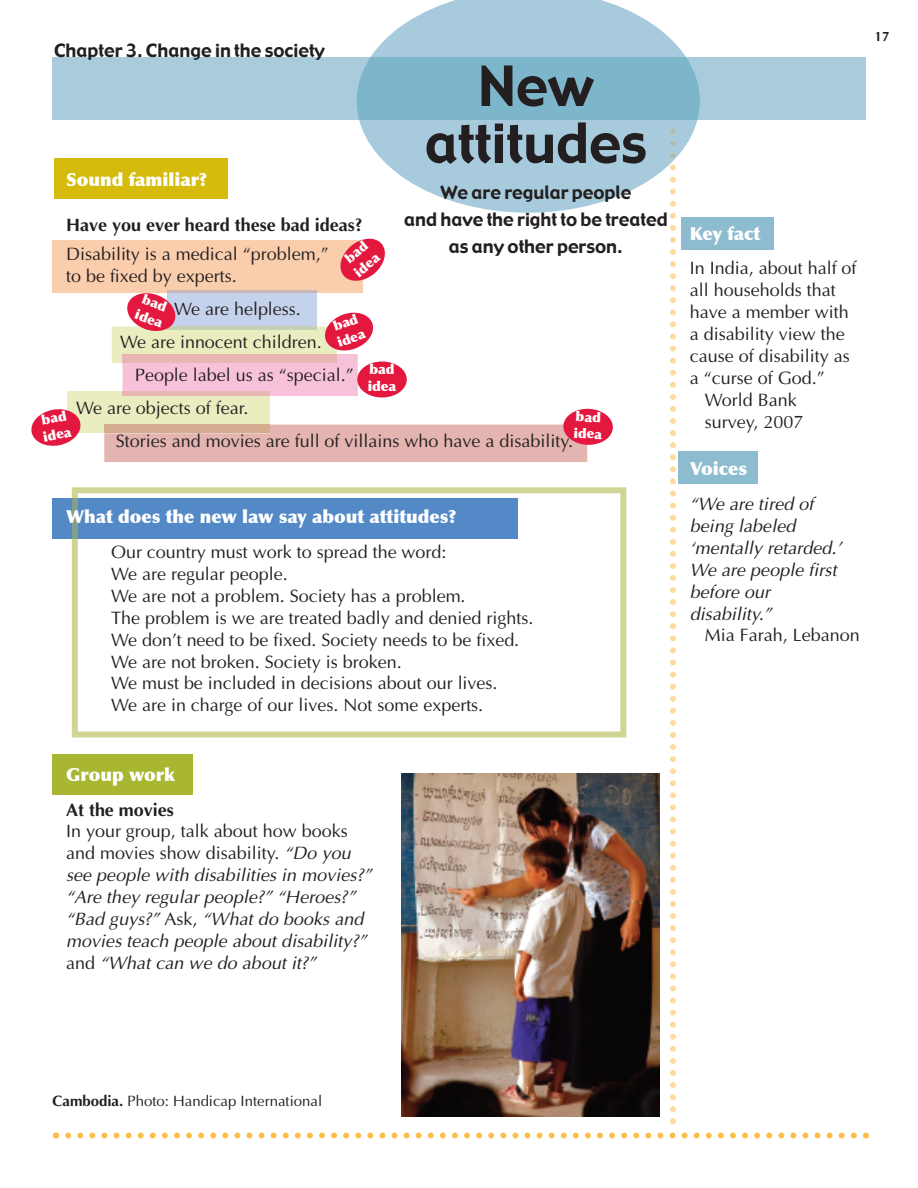
<style>
.page{position:relative;width:918px;height:1188px;background:#fff}
.page>*{position:absolute;margin:0;border:0;box-sizing:border-box;transform-origin:0 0}
.t1{font:54px/57px "Gadget";color:#231f20;text-align:center}
.t2{font:18px/21.9px "Optima";color:#231f20}
.t3{font:italic 18px/21.9px "Optima";letter-spacing:.005em;color:#231f20}
.t4{font:18px/27px "Gadget";color:#231f20;text-align:center}
.t5{font:900 18px "Optima";color:#fff}
.t6{font:700 18px "Optima";color:#231f20}
.t7{font:15px "Optima";color:#231f20}
.t8{font:900 13.5px/16.5px "Optima";color:#fff}
.t9{font:12px "Gadget";color:#231f20}
.s1{font-style:normal}
.s2{font-weight:700}
</style>
<div class="page">
<div style="left:52px;top:755px;width:141px;height:40px;background:#a9b632"></div>
<div style="left:52px;top:498px;width:466px;height:41px;background:#5389c7"></div>
<div style="left:54px;top:158px;width:174px;height:41px;background:#d5bc0c"></div>
<div style="left:678px;top:451px;width:80px;height:33px;background:#8dbcd0"></div>
<div style="left:53px;top:57px;width:813px;height:63px;background:#a8ccdc"></div>
<svg style="left:359px;top:0;width:338px;height:213px;fill:#a7cbdc"></svg>
<svg style="left:670px;top:128px;width:6px;height:996px"></svg>
<svg style="left:357px;top:27px;width:343px;height:93px;background:#8fbfd2"></svg>
<svg style="left:53px;top:1132px;width:816px;height:6px"></svg>
<div style="left:52px;top:240px;width:311px;height:52px;background:#facdad"></div>
<hr style="left:168px;top:290px;width:149px;height:2px;background:#c8b5b6">
<div style="left:68px;top:391px;width:202px;height:42px;background:#e9edbf"></div>
<div style="left:681px;top:217px;width:93px;height:33px;background:#8dbcd0"></div>
<svg style="left:72px;top:487px;width:554px;height:250px"></svg>
<div style="left:72px;top:498px;width:6px;height:41px;background:#849f88"></div>
<img style="left:401px;top:774px;width:259px;height:342px">
<svg style="left:340px;top:238px;width:45px;height:43px"></svg>
<svg style="left:112px;top:291px;width:264px;height:105px;background:#e7c1c5"></svg>
<div style="left:357px;top:362px;width:50px;height:36px;background:#e4183e;border-radius:50%"></div>
<svg style="left:31px;top:407px;width:50px;height:39px"></svg>
<svg style="left:104px;top:408px;width:509px;height:54px"></svg>
<p class="t4" style="left:54px;top:37px;width:273px">Chapter 3. Change in the society</p>
<h1 class="t1" style="left:425px;top:59px;width:224px">New attitudes</h1>
<p class="t4" style="left:404px;top:179px;width:265px">We are regular people<br>and have the right to be treated as any other person.</p>
<p class="t5" style="left:66px;top:169px;width:142px">Sound familiar?</p>
<p class="t6" style="left:66px;top:214px;width:298px">Have you ever heard these bad ideas?</p>
<p class="t2" style="left:66px;top:243px;width:264px">Disability is a medical “problem,” to be fixed by experts.</p>
<p class="t2" style="left:174px;top:297px;width:128px">We are helpless.</p>
<p class="t2" style="left:120px;top:330px;width:203px">We are innocent children.</p>
<p class="t2" style="left:135px;top:363px;width:220px">People label us as “special.”</p>
<p class="t2" style="left:76px;top:396px;width:174px">We are objects of fear.</p>
<p class="t2" style="left:116px;top:429px;width:459px">Stories and movies are full of villains who have a disability.</p>
<p class="t8" style="left:340px;top:255px;width:30px;rotate:-40deg">bad idea</p>
<p class="t8" style="left:144px;top:290px;width:30px;rotate:20deg">bad idea</p>
<p class="t8" style="left:329px;top:320px;width:30px;rotate:-20deg">bad idea</p>
<p class="t8" style="left:368px;top:362px;width:30px">bad idea</p>
<p class="t8" style="left:38px;top:413px;width:30px;rotate:-11deg">bad idea</p>
<p class="t8" style="left:574px;top:408px;width:30px;rotate:2deg">bad idea</p>
<p class="t5" style="left:66px;top:506px;width:392px">What does the new law say about attitudes?</p>
<p class="t2" style="left:111px;top:541px;width:424px">Our country must work to spread the word:<br>We are regular people.<br>We are not a problem. Society has a problem.<br>The problem is we are treated badly and denied rights.<br>We don’t need to be fixed. Society needs to be fixed.<br>We are not broken. Society is broken.<br>We must be included in decisions about our lives.<br>We are in charge of our lives. Not some experts.</p>
<p class="t5" style="left:66px;top:763px;width:110px">Group work</p>
<p class="t6" style="left:66px;top:799px;width:109px">At the movies</p>
<p class="t3" style="left:66px;top:820px;width:307px"><span class="s1">In your group, talk about how books and movies show disability.</span> “Do you see people with disabilities in movies?” “Are they regular people?” “Heroes?” “Bad guys?” <span class="s1">Ask,</span> “What do books and movies teach people about disability?” <span class="s1">and</span> “What can we do about it?”</p>
<p class="t9" style="left:875px;top:29px;width:16px">17</p>
<p class="t5" style="left:690px;top:222px;width:72px">Key fact</p>
<p class="t2" style="left:690px;top:257px;width:168px">In India, about half of</p>
<p class="t2" style="left:690px;top:279px;width:147px">all households that</p>
<p class="t2" style="left:690px;top:301px;width:160px">have a member with</p>
<p class="t2" style="left:690px;top:323px;width:156px">a disability view the</p>
<p class="t2" style="left:690px;top:345px;width:161px">cause of disability as</p>
<p class="t2" style="left:690px;top:367px;width:136px">a “curse of God.”</p>
<p class="t2" style="left:705px;top:389px;width:93px">World Bank</p>
<p class="t2" style="left:705px;top:411px;width:100px">survey, 2007</p>
<p class="t5" style="left:690px;top:458px;width:59px">Voices</p>
<p class="t3" style="left:690px;top:493px;width:153px">“We are tired of being labeled ‘mentally retarded.’<br>We are people first before our disability.”</p>
<p class="t2" style="left:705px;top:624px;width:156px">Mia Farah, Lebanon</p>
<p class="t7" style="left:52px;top:1092px;width:271px"><span class="s2">Cambodia.</span> Photo: Handicap International</p>
</div>
